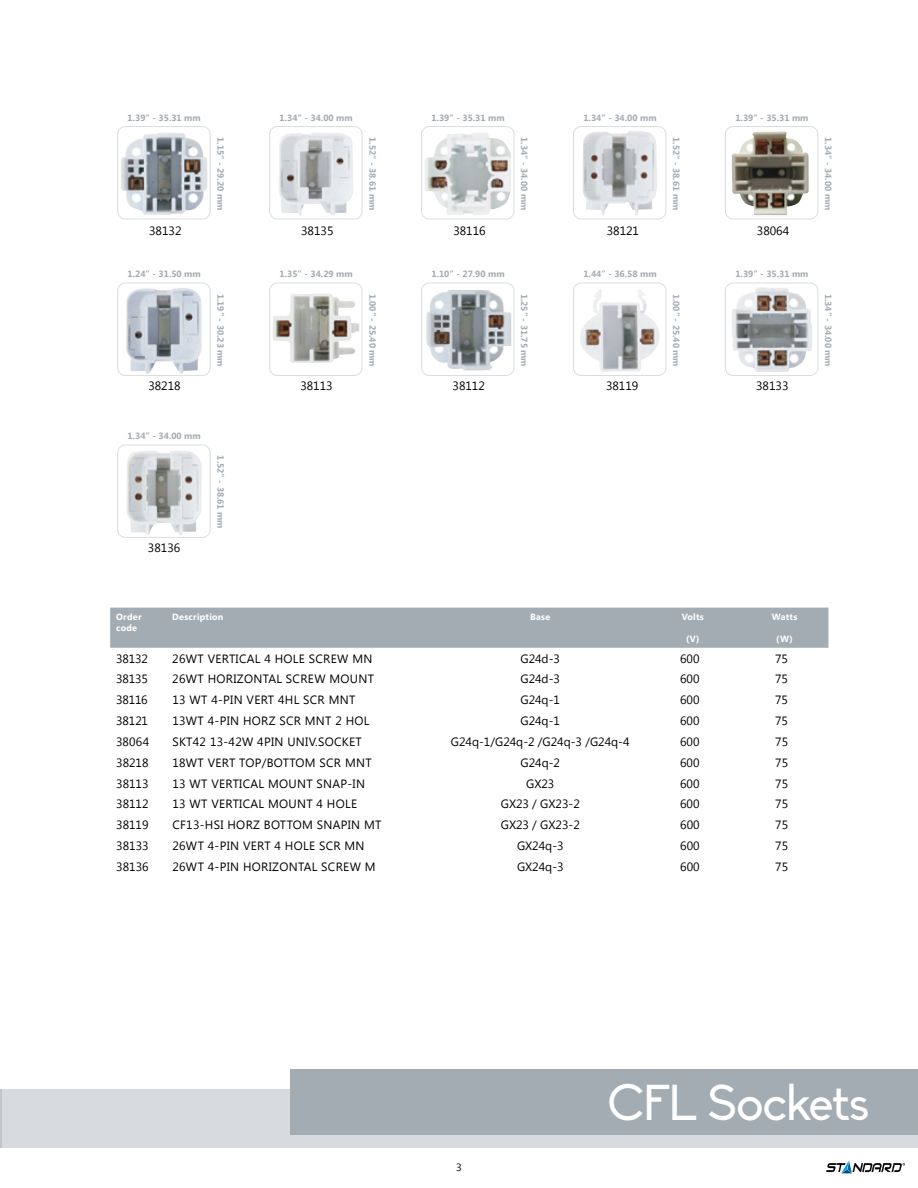
<style>
.page{position:relative;width:918px;height:1188px;background:#fff}
.page>*{position:absolute;margin:0;border:0;box-sizing:border-box;transform-origin:0 0}
.t1{font:49.5px "Biko";letter-spacing:-.015em;color:#fff}
.t2{font:12px "Segoe UI";letter-spacing:.025em;color:#000}
.t3{font:12px "Segoe UI";color:#000}
.t4{font:10.5px "Segoe UI";color:#000}
.t5{font:700 9px "Segoe UI";color:#a4acb3}
.t6{font:700 9px/10.8px "Segoe UI";letter-spacing:.025em;color:#fff}
</style>
<div class="page">
<hr style="left:0;top:1090px;width:2px;height:58px;background:#a4acb3">
<div style="left:290px;top:1069px;width:628px;height:65px;background:#a4acb3"></div>
<svg style="left:826px;top:1161px;width:79px;height:12px"></svg>
<svg style="left:0;top:1089px;width:918px;height:58px"></svg>
<div style="left:110px;top:608px;width:718px;height:40px;background:#a4acb3"></div>
<img style="left:126px;top:288px;width:73px;height:86px">
<div style="left:117px;top:283px;width:94px;height:93px;border:1px solid #a4acb3;border-radius:8px"></div>
<img style="left:273px;top:293px;width:86px;height:70px">
<div style="left:269px;top:283px;width:94px;height:93px;border:1px solid #a4acb3;border-radius:8px"></div>
<img style="left:426px;top:290px;width:67px;height:80px">
<div style="left:421px;top:283px;width:94px;height:93px;border:1px solid #a4acb3;border-radius:8px"></div>
<img style="left:580px;top:289px;width:80px;height:83px">
<div style="left:573px;top:283px;width:93px;height:93px;border:1px solid #a4acb3;border-radius:8px"></div>
<img style="left:732px;top:287px;width:78px;height:85px">
<div style="left:725px;top:283px;width:93px;height:93px;border:1px solid #a4acb3;border-radius:8px"></div>
<img style="left:121px;top:133px;width:83px;height:82px">
<div style="left:117px;top:126px;width:94px;height:93px;border:1px solid #a4acb3;border-radius:8px"></div>
<img style="left:279px;top:133px;width:73px;height:83px">
<div style="left:269px;top:126px;width:94px;height:93px;border:1px solid #a4acb3;border-radius:8px"></div>
<img style="left:425px;top:133px;width:86px;height:82px">
<div style="left:421px;top:126px;width:94px;height:93px;border:1px solid #a4acb3;border-radius:8px"></div>
<img style="left:582px;top:131px;width:75px;height:84px">
<div style="left:573px;top:126px;width:93px;height:93px;border:1px solid #a4acb3;border-radius:8px"></div>
<img style="left:732px;top:131px;width:77px;height:84px">
<div style="left:725px;top:126px;width:93px;height:93px;border:1px solid #a4acb3;border-radius:8px"></div>
<img style="left:126px;top:451px;width:76px;height:84px">
<div style="left:117px;top:444px;width:94px;height:94px;border:1px solid #a4acb3;border-radius:8px"></div>
<p class="t5" style="left:128px;top:111px;width:75px">1.39” - 35.31 mm</p>
<h2 class="t3" style="left:149px;top:223px;width:34px">38132</h2>
<p class="t5" style="left:128px;top:267px;width:75px">1.24” - 31.50 mm</p>
<h2 class="t3" style="left:148px;top:378px;width:34px">38218</h2>
<p class="t5" style="left:128px;top:429px;width:75px">1.34” - 34.00 mm</p>
<h2 class="t3" style="left:148px;top:540px;width:34px">38136</h2>
<p class="t5" style="left:227px;top:137px;width:75px;rotate:90deg">1.15” - 29.20 mm</p>
<p class="t5" style="left:227px;top:294px;width:75px;rotate:90deg">1.19” - 30.23 mm</p>
<p class="t5" style="left:227px;top:455px;width:75px;rotate:90deg">1.52” - 38.61 mm</p>
<p class="t5" style="left:280px;top:111px;width:75px">1.34” - 34.00 mm</p>
<h2 class="t3" style="left:301px;top:223px;width:34px">38135</h2>
<p class="t5" style="left:280px;top:267px;width:75px">1.35” - 34.29 mm</p>
<h2 class="t3" style="left:300px;top:378px;width:34px">38113</h2>
<p class="t5" style="left:379px;top:137px;width:75px;rotate:90deg">1.52” - 38.61 mm</p>
<p class="t5" style="left:379px;top:294px;width:75px;rotate:90deg">1.00” - 25.40 mm</p>
<p class="t5" style="left:432px;top:111px;width:75px">1.39” - 35.31 mm</p>
<h2 class="t3" style="left:453px;top:223px;width:34px">38116</h2>
<p class="t5" style="left:432px;top:267px;width:75px">1.10” - 27.90 mm</p>
<h2 class="t3" style="left:453px;top:378px;width:34px">38112</h2>
<p class="t5" style="left:531px;top:137px;width:75px;rotate:90deg">1.34” - 34.00 mm</p>
<p class="t5" style="left:531px;top:294px;width:75px;rotate:90deg">1.25” - 31.75 mm</p>
<p class="t5" style="left:583px;top:111px;width:75px">1.34” - 34.00 mm</p>
<h2 class="t3" style="left:607px;top:223px;width:34px">38121</h2>
<p class="t5" style="left:583px;top:267px;width:75px">1.44” - 36.58 mm</p>
<h2 class="t3" style="left:606px;top:378px;width:34px">38119</h2>
<p class="t5" style="left:683px;top:137px;width:75px;rotate:90deg">1.52” - 38.61 mm</p>
<p class="t5" style="left:683px;top:294px;width:75px;rotate:90deg">1.00” - 25.40 mm</p>
<p class="t5" style="left:735px;top:111px;width:75px">1.39” - 35.31 mm</p>
<h2 class="t3" style="left:757px;top:223px;width:34px">38064</h2>
<p class="t5" style="left:735px;top:267px;width:75px">1.39” - 35.31 mm</p>
<h2 class="t3" style="left:756px;top:378px;width:34px">38133</h2>
<p class="t5" style="left:835px;top:137px;width:75px;rotate:90deg">1.34” - 34.00 mm</p>
<p class="t5" style="left:835px;top:294px;width:75px;rotate:90deg">1.34” - 34.00 mm</p>
<p class="t6" style="left:116px;top:611px;width:27px">Order code</p>
<p class="t6" style="left:172px;top:611px;width:52px">Description</p>
<p class="t6" style="left:530px;top:611px;width:22px">Base</p>
<p class="t6" style="left:682px;top:611px;width:24px">Volts</p>
<p class="t6" style="left:686px;top:633px;width:15px">(V)</p>
<p class="t6" style="left:772px;top:611px;width:27px">Watts</p>
<p class="t6" style="left:776px;top:633px;width:18px">(W)</p>
<h2 class="t3" style="left:116px;top:650px;width:33px">38132</h2>
<h2 class="t2" style="left:172px;top:650px;width:202px">26WT VERTICAL 4 HOLE SCREW MN</h2>
<h2 class="t3" style="left:520px;top:650px;width:41px">G24d-3</h2>
<h2 class="t3" style="left:680px;top:650px;width:21px">600</h2>
<h2 class="t3" style="left:775px;top:650px;width:14px">75</h2>
<h2 class="t3" style="left:116px;top:671px;width:33px">38135</h2>
<h2 class="t2" style="left:172px;top:671px;width:203px">26WT HORIZONTAL SCREW MOUNT</h2>
<h2 class="t3" style="left:520px;top:671px;width:41px">G24d-3</h2>
<h2 class="t3" style="left:680px;top:671px;width:21px">600</h2>
<h2 class="t3" style="left:775px;top:671px;width:14px">75</h2>
<h2 class="t3" style="left:116px;top:692px;width:33px">38116</h2>
<h2 class="t2" style="left:172px;top:692px;width:184px">13 WT 4-PIN VERT 4HL SCR MNT</h2>
<h2 class="t3" style="left:520px;top:692px;width:41px">G24q-1</h2>
<h2 class="t3" style="left:680px;top:692px;width:21px">600</h2>
<h2 class="t3" style="left:775px;top:692px;width:14px">75</h2>
<h2 class="t3" style="left:116px;top:712px;width:33px">38121</h2>
<h2 class="t2" style="left:172px;top:712px;width:199px">13WT 4-PIN HORZ SCR MNT 2 HOL</h2>
<h2 class="t3" style="left:520px;top:712px;width:41px">G24q-1</h2>
<h2 class="t3" style="left:680px;top:712px;width:21px">600</h2>
<h2 class="t3" style="left:775px;top:712px;width:14px">75</h2>
<h2 class="t3" style="left:116px;top:733px;width:35px">38064</h2>
<h2 class="t2" style="left:172px;top:733px;width:191px">SKT42 13-42W 4PIN UNIV.SOCKET</h2>
<h2 class="t3" style="left:451px;top:733px;width:180px">G24q-1/G24q-2 /G24q-3 /G24q-4</h2>
<h2 class="t3" style="left:680px;top:733px;width:21px">600</h2>
<h2 class="t3" style="left:775px;top:733px;width:14px">75</h2>
<h2 class="t3" style="left:116px;top:754px;width:34px">38218</h2>
<h2 class="t2" style="left:172px;top:754px;width:201px">18WT VERT TOP/BOTTOM SCR MNT</h2>
<h2 class="t3" style="left:521px;top:754px;width:41px">G24q-2</h2>
<h2 class="t3" style="left:680px;top:754px;width:21px">600</h2>
<h2 class="t3" style="left:775px;top:754px;width:14px">75</h2>
<h2 class="t3" style="left:116px;top:775px;width:34px">38113</h2>
<h2 class="t2" style="left:172px;top:775px;width:194px">13 WT VERTICAL MOUNT SNAP-IN</h2>
<h2 class="t3" style="left:526px;top:775px;width:30px">GX23</h2>
<h2 class="t3" style="left:680px;top:775px;width:21px">600</h2>
<h2 class="t3" style="left:775px;top:775px;width:14px">75</h2>
<h2 class="t3" style="left:116px;top:796px;width:34px">38112</h2>
<h2 class="t2" style="left:172px;top:796px;width:186px">13 WT VERTICAL MOUNT 4 HOLE</h2>
<h2 class="t3" style="left:501px;top:796px;width:81px">GX23 / GX23-2</h2>
<h2 class="t3" style="left:680px;top:796px;width:21px">600</h2>
<h2 class="t3" style="left:775px;top:796px;width:14px">75</h2>
<h2 class="t3" style="left:116px;top:817px;width:34px">38119</h2>
<h2 class="t2" style="left:172px;top:817px;width:211px">CF13-HSI HORZ BOTTOM SNAPIN MT</h2>
<h2 class="t3" style="left:501px;top:817px;width:81px">GX23 / GX23-2</h2>
<h2 class="t3" style="left:680px;top:817px;width:21px">600</h2>
<h2 class="t3" style="left:775px;top:817px;width:14px">75</h2>
<h2 class="t3" style="left:116px;top:837px;width:34px">38133</h2>
<h2 class="t2" style="left:172px;top:837px;width:194px">26WT 4-PIN VERT 4 HOLE SCR MN</h2>
<h2 class="t3" style="left:517px;top:837px;width:48px">GX24q-3</h2>
<h2 class="t3" style="left:680px;top:837px;width:21px">600</h2>
<h2 class="t3" style="left:775px;top:837px;width:14px">75</h2>
<h2 class="t3" style="left:116px;top:858px;width:34px">38136</h2>
<h2 class="t2" style="left:172px;top:858px;width:205px">26WT 4-PIN HORIZONTAL SCREW M</h2>
<h2 class="t3" style="left:517px;top:858px;width:48px">GX24q-3</h2>
<h2 class="t3" style="left:680px;top:858px;width:21px">600</h2>
<h2 class="t3" style="left:775px;top:858px;width:14px">75</h2>
<p class="t4" style="left:456px;top:1160px;width:7px">3</p>
<h1 class="t1" style="left:608px;top:1075px;width:263px">CFL Sockets</h1>
</div>
